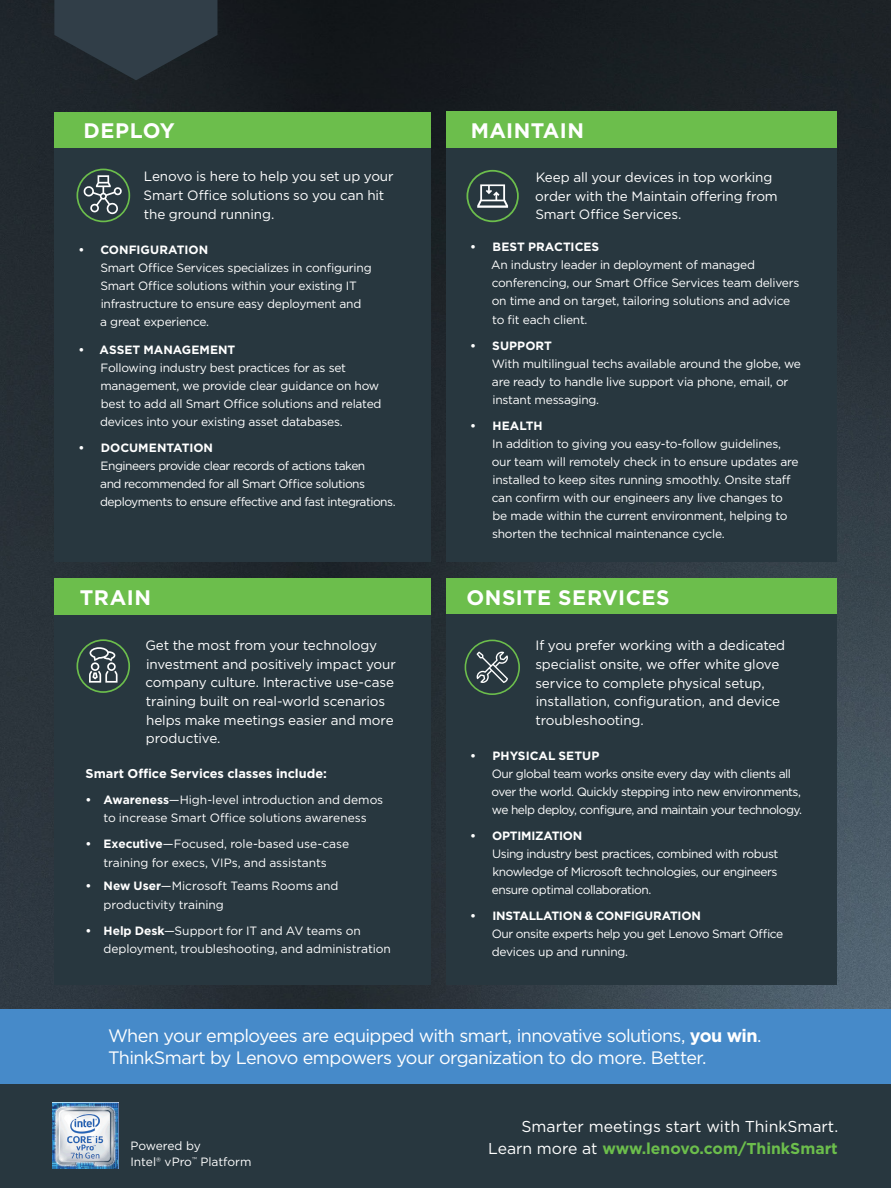
<style>
.page{position:relative;width:891px;height:1188px;background:#fff}
.page>*{position:absolute;margin:0;border:0;box-sizing:border-box;transform-origin:0 0}
.t1{font:700 21px "Gotham";letter-spacing:.02em;color:#fff}
.t2{font:18px/21.8px "Gotham";letter-spacing:-.035em;color:#fff}
.t3{font:700 15.75px "Gotham";color:#6cbe4c}
.t4{font:15.75px "Gotham";color:#fff}
.t5{font:13.5px/18.6px "Gotham";letter-spacing:-.01em;color:#fff}
.t6{font:700 12.75px "Gotham";color:#fff}
.t7{font:12px/18px "Gotham";letter-spacing:-.02em;color:#fff}
.t8{font:12px/18px "Gotham";letter-spacing:-.04em;color:#fff}
.t9{font:12px "Gotham";color:#fff}
.s1{font-weight:700}
.s2{font-weight:400;color:#fff}
</style>
<div class="page">
<img style="left:0;top:0;width:891px;height:1009px">
<div style="left:0;top:1084px;width:891px;height:104px;background:#28373f"></div>
<div style="left:0;top:1009px;width:891px;height:75px;background:#468ac9"></div>
<div style="left:54px;top:112px;width:376px;height:36px;background:#6cbe4c"></div>
<div style="left:447px;top:578px;width:390px;height:36px;background:#6cbe4c"></div>
<div style="left:54px;top:580px;width:376px;height:405px;background:#28373f"></div>
<div style="left:54px;top:148px;width:376px;height:413px;background:#28373f"></div>
<div style="left:447px;top:111px;width:390px;height:450px;background:#28373f"></div>
<div style="left:447px;top:614px;width:390px;height:371px;background:#28373f"></div>
<div style="left:447px;top:111px;width:390px;height:36px;background:#6cbe4c"></div>
<svg style="left:76px;top:639px;width:54px;height:54px"></svg>
<svg style="left:465px;top:640px;width:55px;height:55px"></svg>
<svg style="left:466px;top:170px;width:53px;height:52px"></svg>
<svg style="left:77px;top:169px;width:53px;height:53px"></svg>
<svg style="left:54px;top:0;width:163px;height:80px;background:#2b363e"></svg>
<div style="left:54px;top:578px;width:376px;height:36px;background:#6cbe4c"></div>
<img style="left:52px;top:1103px;width:66px;height:66px">
<p class="t1" style="left:84px;top:117px;width:93px">DEPLOY</p>
<p class="t1" style="left:471px;top:116px;width:115px">MAINTAIN</p>
<p class="t5" style="left:144px;top:167px;width:252px">Lenovo is here to help you set up your<br>Smart Office solutions so you can hit the ground running.</p>
<p class="t7" style="left:100px;top:240px;width:273px;text-indent:-22px"><span class="s1">• CONFIGURATION<br></span>Smart Office Services specializes in configuring Smart Office solutions within your existing IT infrastructure to ensure easy deployment and<br>a great experience.</p>
<p class="t7" style="left:100px;top:341px;width:283px;text-indent:-22px"><span class="s1">• ASSET MANAGEMENT<br></span>Following industry best practices for as set management, we provide clear guidance on how best to add all Smart Office solutions and related devices into your existing asset databases.</p>
<p class="t8" style="left:100px;top:439px;width:297px;text-indent:-22px"><span class="s1">• DOCUMENTATION<br></span>Engineers provide clear records of actions taken<br>and recommended for all Smart Office solutions deployments to ensure effective and fast integrations.</p>
<p class="t1" style="left:80px;top:583px;width:73px">TRAIN</p>
<p class="t5" style="left:145px;top:636px;width:252px">Get the most from your technology investment and positively impact your company culture. Interactive use-case training built on real-world scenarios helps make meetings easier and more productive.</p>
<p class="t6" style="left:86px;top:765px;width:243px">Smart Office Services classes include:</p>
<p class="t7" style="left:86px;top:790px;width:299px;line-height:18.6px;text-align:center"><span class="s1">• Awareness</span>—High-level introduction and demos to increase Smart Office solutions awareness</p>
<p class="t7" style="left:86px;top:835px;width:265px;line-height:18.6px;text-align:center"><span class="s1">• Executive</span>—Focused, role-based use-case training for execs, VIPs, and assistants</p>
<p class="t7" style="left:104px;top:876px;width:236px;line-height:18.6px;text-indent:-18px"><span class="s1">• New User</span>—Microsoft Teams Rooms and productivity training</p>
<p class="t7" style="left:104px;top:921px;width:289px;line-height:18.6px;text-indent:-18px"><span class="s1">• Help Desk</span>—Support for IT and AV teams on deployment, troubleshooting, and administration</p>
<p class="t5" style="left:535px;top:168px;width:244px">Keep all your devices in top working order with the Maintain offering from<br>Smart Office Services.</p>
<p class="t7" style="left:491px;top:238px;width:310px;text-indent:-21px"><span class="s1">• BEST PRACTICES<br></span>An industry leader in deployment of managed conferencing, our Smart Office Services team delivers on time and on target, tailoring solutions and advice to fit each client.</p>
<p class="t7" style="left:492px;top:337px;width:311px;text-indent:-22px"><span class="s1">• SUPPORT<br></span>With multilingual techs available around the globe, we are ready to handle live support via phone, email, or instant messaging.</p>
<p class="t7" style="left:492px;top:417px;width:308px;text-indent:-21px"><span class="s1">• HEALTH<br></span>In addition to giving you easy-to-follow guidelines, our team will remotely check in to ensure updates are installed to keep sites running smoothly. Onsite staff can confirm with our engineers any live changes to be made within the current environment, helping to shorten the technical maintenance cycle.</p>
<p class="t1" style="left:466px;top:583px;width:205px">ONSITE SERVICES</p>
<p class="t5" style="left:535px;top:636px;width:251px">If you prefer working with a dedicated specialist onsite, we offer white glove service to complete physical setup, installation, configuration, and device troubleshooting.</p>
<p class="t8" style="left:492px;top:746px;width:312px;text-indent:-21px"><span class="s1">• PHYSICAL SETUP<br></span>Our global team works onsite every day with clients all over the world. Quickly stepping into new environments, we help deploy, configure, and maintain your technology.</p>
<p class="t8" style="left:492px;top:827px;width:288px;text-indent:-22px"><span class="s1">• OPTIMIZATION<br></span>Using industry best practices, combined with robust knowledge of Microsoft technologies, our engineers ensure optimal collaboration.</p>
<p class="t8" style="left:492px;top:907px;width:293px;text-indent:-22px"><span class="s1">• INSTALLATION &amp; CONFIGURATION<br></span>Our onsite experts help you get Lenovo Smart Office devices up and running.</p>
<p class="t2" style="left:108px;top:1025px;width:655px">When your employees are equipped with smart, innovative solutions, <span class="s1">you win</span>.<br>ThinkSmart by Lenovo empowers your organization to do more. Better.</p>
<p class="t7" style="left:130px;top:1136px;width:72px">Powered by</p>
<p class="t9" style="left:130px;top:1154px;width:123px">Intel® vPro<sup>™</sup> Platform</p>
<p class="t4" style="left:522px;top:1117px;width:318px">Smarter meetings start with ThinkSmart.</p>
<p class="t3" style="left:488px;top:1138px;width:351px"><span class="s2">Learn more at</span> www.lenovo.com/ThinkSmart</p>
</div>
